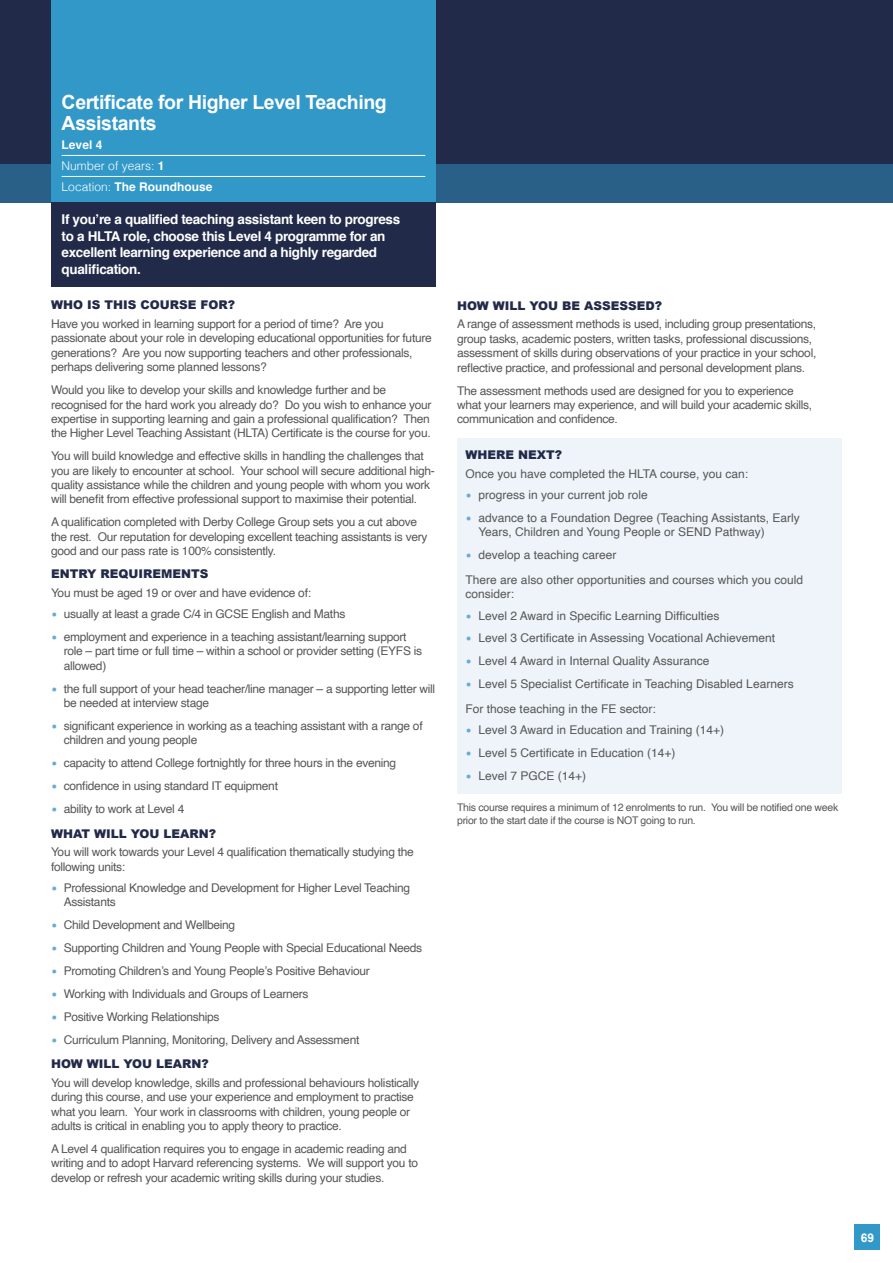
<style>
.page{position:relative;width:893px;height:1263px;background:#fff}
.page>*{position:absolute;margin:0;border:0;box-sizing:border-box;transform-origin:0 0}
.Course_Title{font:700 19.5px/21px "Arial";letter-spacing:-.02em;color:#fff}
.Course_Intro_Para{font:700 13.5px/16.5px "Helvetica";letter-spacing:-.025em;color:#fff}
.Course_List_Body_Text{font:12px/14.4px "Helvetica";letter-spacing:-.025em;color:#575756}
.Course_List_Body_Text-2{font:12px/14.4px "Helvetica";color:#575756}
.Course_List_Body_Text_Indent{font:12px/14.4px "Helvetica";color:#575756}
.Course_Description_Headers{font:900 12px "Arial";color:#222a49}
.Course_Header_Detail_no_underline{font:700 12px "Helvetica";color:#fff}
.Course_Header_Detail{font:300 12px "Helvetica";color:#fff}
.Course_Description_Header_indent{font:900 12px "Arial";color:#222a49}
.Course_Header_Detail-2{font:700 12px "Helvetica";color:#fff}
.t1{font:700 12px "Arial";color:#fff}
.Byline{font:10.5px/12.6px "Helvetica";letter-spacing:-.025em;color:#575756}
.s1{font-weight:700}
.s2{font-weight:300}
.s3{font-size:18px;color:#6aabd4}
</style>
<div class="page">
<div style="left:0;top:0;width:893px;height:202px;background:#222a49"></div>
<div style="left:0;top:164px;width:893px;height:38px;background:#296088"></div>
<div style="left:51px;top:0;width:385px;height:223px;background:#3198c8"></div>
<hr style="left:62px;top:155px;width:363px;height:1px;background:#fff">
<hr style="left:62px;top:176px;width:363px;height:1px;background:#fff">
<div style="left:51px;top:203px;width:385px;height:84px;background:#222a49"></div>
<div style="left:457px;top:438px;width:385px;height:52px;background:#eef4fa"></div>
<div style="left:457px;top:484px;width:385px;height:67px;background:#eef4fa"></div>
<div style="left:457px;top:544px;width:385px;height:67px;background:#eef4fa"></div>
<div style="left:457px;top:604px;width:385px;height:53px;background:#eef4fa"></div>
<div style="left:457px;top:650px;width:385px;height:52px;background:#eef4fa"></div>
<div style="left:457px;top:696px;width:385px;height:52px;background:#eef4fa"></div>
<div style="left:457px;top:741px;width:385px;height:53px;background:#eef4fa"></div>
<div style="left:855px;top:1225px;width:25px;height:25px;background:#3198c8"></div>
<p class="Course_Title" style="left:62px;top:92px;width:327px">Certificate for Higher Level Teaching<br>Assistants</p>
<p class="Course_Header_Detail-2" style="left:62px;top:135px;width:42px">Level 4</p>
<p class="Course_Header_Detail" style="left:62px;top:156px;width:104px">Number of years: <span class="s1">1</span></p>
<p class="Course_Header_Detail_no_underline" style="left:62px;top:177px;width:152px"><span class="s2">Location:</span> The Roundhouse</p>
<p class="Course_Intro_Para" style="left:62px;top:211px;width:340px">If you’re a qualified teaching assistant keen to progress to a HLTA role, choose this Level 4 programme for an excellent learning experience and a highly regarded qualification.</p>
<p class="Course_Description_Headers" style="left:51px;top:296px;width:185px">WHO IS THIS COURSE FOR?</p>
<p class="Course_List_Body_Text" style="left:51px;top:317px;width:382px">Have you worked in learning support for a period of time? Are you passionate about your role in developing educational opportunities for future generations? Are you now supporting teachers and other professionals, perhaps delivering some planned lessons?</p>
<p class="Course_List_Body_Text" style="left:51px;top:383px;width:382px">Would you like to develop your skills and knowledge further and be recognised for the hard work you already do? Do you wish to enhance your expertise in supporting learning and gain a professional qualification? Then the Higher Level Teaching Assistant (HLTA) Certificate is the course for you.</p>
<p class="Course_List_Body_Text" style="left:51px;top:449px;width:385px">You will build knowledge and effective skills in handling the challenges that you are likely to encounter at school. Your school will secure additional high&shy;quality assistance while the children and young people with whom you work will benefit from effective professional support to maximise their potential.</p>
<p class="Course_List_Body_Text" style="left:51px;top:515px;width:378px">A qualification completed with Derby College Group sets you a cut above the rest. Our reputation for developing excellent teaching assistants is very good and our pass rate is 100% consistently.</p>
<p class="Course_Description_Headers" style="left:51px;top:565px;width:159px">ENTRY REQUIREMENTS</p>
<p class="Course_List_Body_Text" style="left:51px;top:586px;width:261px">You must be aged 19 or over and have evidence of:</p>
<p class="Course_List_Body_Text" style="left:51px;top:607px;width:296px"><span class="s3">•</span> usually at least a grade C/4 in GCSE English and Maths</p>
<p class="Course_List_Body_Text" style="left:64px;top:630px;width:360px;text-indent:-13px"><span class="s3">•</span> employment and experience in a teaching assistant/learning support role – part time or full time – within a school or provider setting (EYFS is allowed)</p>
<p class="Course_List_Body_Text" style="left:64px;top:682px;width:373px;text-indent:-13px"><span class="s3">•</span> the full support of your head teacher/line manager – a supporting letter will be needed at interview stage</p>
<p class="Course_List_Body_Text" style="left:64px;top:719px;width:360px;text-indent:-13px"><span class="s3">•</span> significant experience in working as a teaching assistant with a range of children and young people</p>
<p class="Course_List_Body_Text" style="left:51px;top:756px;width:347px"><span class="s3">•</span> capacity to attend College fortnightly for three hours in the evening</p>
<p class="Course_List_Body_Text" style="left:51px;top:779px;width:228px"><span class="s3">•</span> confidence in using standard IT equipment</p>
<p class="Course_List_Body_Text" style="left:51px;top:802px;width:135px"><span class="s3">•</span> ability to work at Level 4</p>
<p class="Course_Description_Headers" style="left:51px;top:825px;width:167px">WHAT WILL YOU LEARN?</p>
<p class="Course_List_Body_Text" style="left:51px;top:845px;width:364px">You will work towards your Level 4 qualification thematically studying the following units:</p>
<p class="Course_List_Body_Text" style="left:64px;top:881px;width:348px;text-indent:-13px"><span class="s3">•</span> Professional Knowledge and Development for Higher Level Teaching<br>Assistants</p>
<p class="Course_List_Body_Text" style="left:51px;top:918px;width:186px"><span class="s3">•</span> Child Development and Wellbeing</p>
<p class="Course_List_Body_Text" style="left:51px;top:941px;width:373px"><span class="s3">•</span> Supporting Children and Young People with Special Educational Needs</p>
<p class="Course_List_Body_Text" style="left:51px;top:964px;width:320px"><span class="s3">•</span> Promoting Children’s and Young People’s Positive Behaviour</p>
<p class="Course_List_Body_Text" style="left:51px;top:987px;width:259px"><span class="s3">•</span> Working with Individuals and Groups of Learners</p>
<p class="Course_List_Body_Text" style="left:51px;top:1010px;width:170px"><span class="s3">•</span> Positive Working Relationships</p>
<p class="Course_List_Body_Text" style="left:51px;top:1033px;width:310px"><span class="s3">•</span> Curriculum Planning, Monitoring, Delivery and Assessment</p>
<p class="Course_Description_Headers" style="left:51px;top:1055px;width:159px">HOW WILL YOU LEARN?</p>
<p class="Course_List_Body_Text" style="left:51px;top:1076px;width:370px">You will develop knowledge, skills and professional behaviours holistically during this course, and use your experience and employment to practise what you learn. Your work in classrooms with children, young people or adults is critical in enabling you to apply theory to practice.</p>
<p class="Course_List_Body_Text" style="left:51px;top:1142px;width:368px">A Level 4 qualification requires you to engage in academic reading and writing and to adopt Harvard referencing systems. We will support you to develop or refresh your academic writing skills during your studies.</p>
<p class="Course_Description_Headers" style="left:457px;top:297px;width:207px">HOW WILL YOU BE ASSESSED?</p>
<p class="Course_List_Body_Text" style="left:457px;top:317px;width:361px">A range of assessment methods is used, including group presentations, group tasks, academic posters, written tasks, professional discussions, assessment of skills during observations of your practice in your school, reflective practice, and professional and personal development plans.</p>
<p class="Course_List_Body_Text" style="left:457px;top:383px;width:357px">The assessment methods used are designed for you to experience what your learners may experience, and will build your academic skills, communication and confidence.</p>
<p class="Course_Description_Header_indent" style="left:466px;top:446px;width:98px">WHERE NEXT?</p>
<p class="Course_List_Body_Text_Indent" style="left:466px;top:467px;width:284px">Once you have completed the HLTA course, you can:</p>
<p class="Course_List_Body_Text-2" style="left:466px;top:488px;width:184px"><span class="s3">•</span> progress in your current job role</p>
<p class="Course_List_Body_Text-2" style="left:478px;top:511px;width:323px;text-indent:-13px"><span class="s3">•</span> advance to a Foundation Degree (Teaching Assistants, Early<br>Years, Children and Young People or SEND Pathway)</p>
<p class="Course_List_Body_Text-2" style="left:466px;top:548px;width:152px"><span class="s3">•</span> develop a teaching career</p>
<p class="Course_List_Body_Text_Indent" style="left:466px;top:573px;width:339px">There are also other opportunities and courses which you could consider:</p>
<p class="Course_List_Body_Text-2" style="left:466px;top:608px;width:255px"><span class="s3">•</span> Level 2 Award in Specific Learning Difficulties</p>
<p class="Course_List_Body_Text-2" style="left:466px;top:631px;width:311px"><span class="s3">•</span> Level 3 Certificate in Assessing Vocational Achievement</p>
<p class="Course_List_Body_Text-2" style="left:466px;top:654px;width:246px"><span class="s3">•</span> Level 4 Award in Internal Quality Assurance</p>
<p class="Course_List_Body_Text-2" style="left:466px;top:677px;width:330px"><span class="s3">•</span> Level 5 Specialist Certificate in Teaching Disabled Learners</p>
<p class="Course_List_Body_Text_Indent" style="left:466px;top:702px;width:192px">For those teaching in the FE sector:</p>
<p class="Course_List_Body_Text-2" style="left:466px;top:723px;width:260px"><span class="s3">•</span> Level 3 Award in Education and Training (14+)</p>
<p class="Course_List_Body_Text-2" style="left:466px;top:746px;width:211px"><span class="s3">•</span> Level 5 Certificate in Education (14+)</p>
<p class="Course_List_Body_Text-2" style="left:466px;top:769px;width:122px"><span class="s3">•</span> Level 7 PGCE (14+)</p>
<p class="Byline" style="left:457px;top:801px;width:383px">This course requires a minimum of 12 enrolments to run. You will be notified one week prior to the start date if the course is NOT going to run.</p>
<p class="t1" style="left:861px;top:1229px;width:15px">69</p>
</div>
